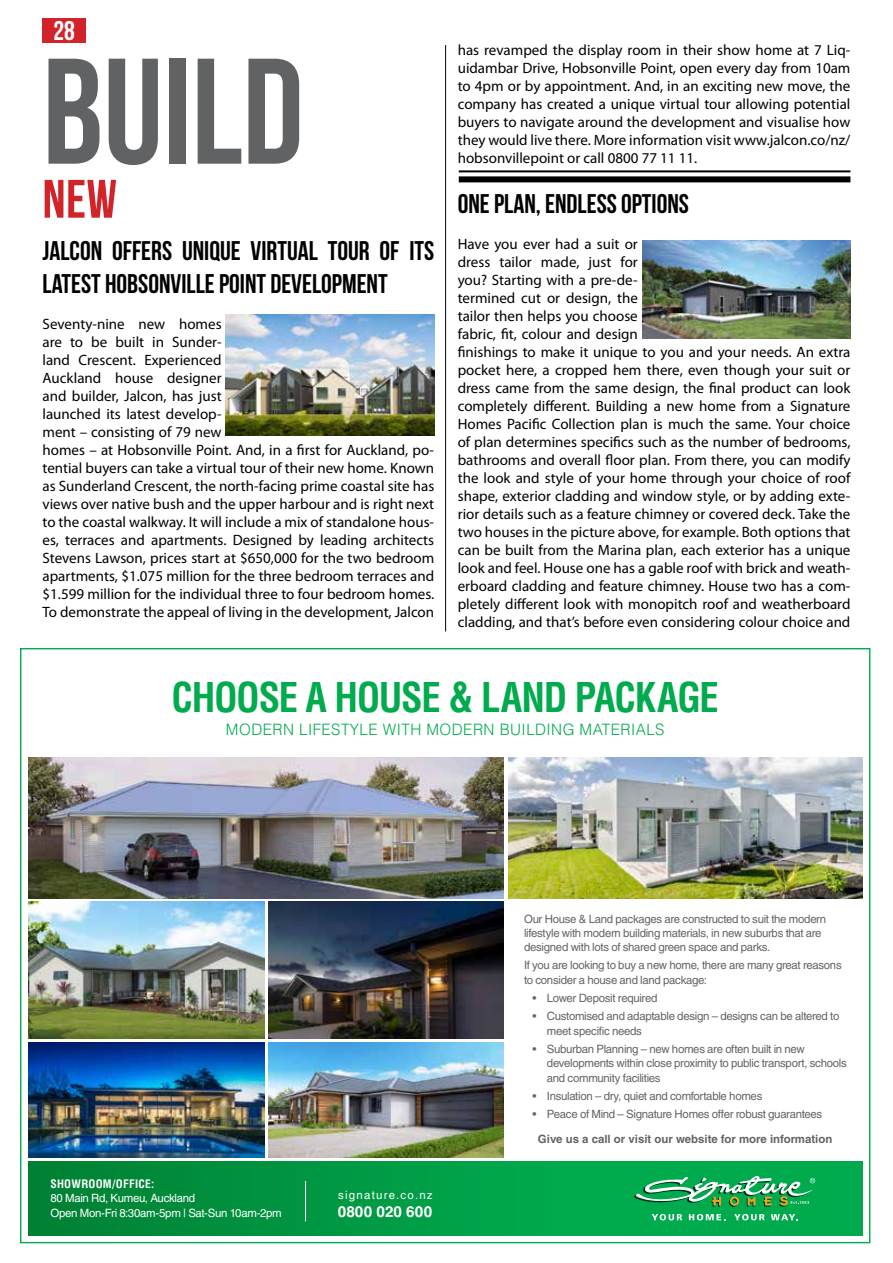
<style>
.page{position:relative;width:893px;height:1263px;background:#fff}
.page>*{position:absolute;margin:0;border:0;box-sizing:border-box;transform-origin:0 0}
.t1{font:150px "Bebas Neue";color:#616264}
.t2{font:54px "Bebas Neue";color:#d2232a}
.t3{font:700 condensed 40.05px "Helvetica LT Std";letter-spacing:-.03em;color:#00ab4e}
.t4{font:27px/32.4px "Bebas Neue";color:#000}
.t5{font:27px "Bebas Neue";color:#fff}
.t6{font:300 15.75px "Helvetica LT Std";letter-spacing:.03em;color:#00ab4e}
.t7{font:700 15.3px "Helvetica LT Std";color:#fff}
.t8{font:15px/18px "Myriad Pro";color:#000}
.t9{font:11.4px/14.2px "Helvetica LT Std";letter-spacing:-.025em;color:#636466}
.t10{font:11.4px/14.2px "Helvetica LT Std";letter-spacing:-.025em;color:#fff}
.t11{font:700 11.4px "Helvetica LT Std";color:#636466}
.t12{font:700 condensed 11.4px "Helvetica LT Std";letter-spacing:.02em;color:#fff}
.t13{font:11.4px "Helvetica LT Std";letter-spacing:.11em;color:#fff}
</style>
<div class="page">
<div style="left:43px;top:18px;width:43px;height:24px;background:#d2232a"></div>
<hr style="left:445px;top:45px;width:1px;height:586px;background:#000">
<hr style="left:459px;top:170px;width:391px;height:2px;background:#000">
<div style="left:459px;top:176px;width:391px;height:6px;background:#000"></div>
<div style="left:28px;top:1161px;width:834px;height:74px;background:#00ab4e"></div>
<div style="left:28px;top:1161px;width:533px;height:74px;background:linear-gradient(to right,#007f33,#00aa4d)"></div>
<hr style="left:305px;top:1181px;width:1px;height:40px;background:#fff">
<svg style="left:652px;top:1214px;width:30px;height:6px"></svg>
<svg style="left:734px;top:1214px;width:31px;height:6px"></svg>
<svg style="left:689px;top:1214px;width:37px;height:6px"></svg>
<svg style="left:771px;top:1214px;width:27px;height:6px"></svg>
<svg style="left:634px;top:1176px;width:181px;height:31px"></svg>
<img style="left:508px;top:758px;width:354px;height:140px">
<img style="left:28px;top:758px;width:476px;height:140px">
<img style="left:28px;top:901px;width:236px;height:138px">
<img style="left:268px;top:901px;width:236px;height:138px">
<img style="left:28px;top:1043px;width:236px;height:114px">
<img style="left:268px;top:1043px;width:236px;height:114px">
<img style="left:226px;top:315px;width:208px;height:120px">
<img style="left:642px;top:240px;width:208px;height:98px">
<h3 class="t5" style="left:53px;top:15px;width:23px">28</h3>
<h1 class="t1" style="left:43px;top:30px;width:263px">BUILD</h1>
<h2 class="t2" style="left:43px;top:169px;width:76px">NEW</h2>
<h3 class="t4" style="left:43px;top:234px;width:393px">JALCON OFFERS UNIQUE VIRTUAL TOUR OF ITS<br>LATEST HOBSONVILLE POINT DEVELOPMENT</h3>
<p class="t8" style="left:43px;top:314px;width:393px">Seventy-nine new homes<br>are to be built in Sunder-<br>land Crescent. Experienced<br>Auckland house designer<br>and builder, Jalcon, has just<br>launched its latest develop-<br>ment – consisting of 79 new<br>homes – at Hobsonville Point. And, in a first for Auckland, po&shy;tential buyers can take a virtual tour of their new home. Known as Sunderland Crescent, the north-facing prime coastal site has views over native bush and the upper harbour and is right next to the coastal walkway. It will include a mix of standalone hous&shy;es, terraces and apartments. Designed by leading architects Stevens Lawson, prices start at $650,000 for the two bedroom apartments, $1.075 million for the three bedroom terraces and $1.599 million for the individual three to four bedroom homes.<br>To demonstrate the appeal of living in the development, Jalcon</p>
<p class="t8" style="left:458px;top:41px;width:394px;text-align:justify">has revamped the display room in their show home at 7 Liq&shy;uidambar Drive, Hobsonville Point, open every day from 10am to 4pm or by appointment. And, in an exciting new move, the company has created a unique virtual tour allowing potential buyers to navigate around the development and visualise how they would live there. More information visit www.jalcon.co/nz/ hobsonvillepoint or call 0800 77 11 11.</p>
<h3 class="t4" style="left:458px;top:187px;width:233px">ONE PLAN, ENDLESS OPTIONS</h3>
<p class="t8" style="left:458px;top:235px;width:394px">Have you ever had a suit or<br>dress tailor made, just for<br>you? Starting with a pre-de-<br>termined cut or design, the<br>tailor then helps you choose<br>fabric, fit, colour and design<br>finishings to make it unique to you and your needs. An extra pocket here, a cropped hem there, even though your suit or dress came from the same design, the final product can look completely different. Building a new home from a Signature Homes Pacific Collection plan is much the same. Your choice of plan determines specifics such as the number of bedrooms, bathrooms and overall floor plan. From there, you can modify the look and style of your home through your choice of roof shape, exterior cladding and window style, or by adding exte&shy;rior details such as a feature chimney or covered deck. Take the two houses in the picture above, for example. Both options that can be built from the Marina plan, each exterior has a unique look and feel. House one has a gable roof with brick and weath&shy;erboard cladding and feature chimney. House two has a com&shy;pletely different look with monopitch roof and weatherboard cladding, and that’s before even considering colour choice and</p>
<h3 class="t3" style="left:172px;top:672px;width:549px">CHOOSE A HOUSE &amp; LAND PACKAGE</h3>
<p class="t6" style="left:226px;top:719px;width:440px">MODERN LIFESTYLE WITH MODERN BUILDING MATERIALS</p>
<p class="t9" style="left:524px;top:911px;width:304px">Our House &amp; Land packages are constructed to suit the modern lifestyle with modern building materials, in new suburbs that are designed with lots of shared green space and parks.</p>
<p class="t9" style="left:524px;top:958px;width:319px">If you are looking to buy a new home, there are many great reasons to consider a house and land package:</p>
<p class="t9" style="left:533px;top:991px;width:126px">• Lower Deposit required</p>
<p class="t9" style="left:547px;top:1009px;width:294px;text-indent:-14px">• Customised and adaptable design – designs can be altered to meet specific needs</p>
<p class="t9" style="left:547px;top:1042px;width:301px;text-indent:-14px">• Suburban Planning – new homes are often built in new developments within close proximity to public transport, schools and community facilities</p>
<p class="t9" style="left:533px;top:1089px;width:231px">• Insulation – dry, quiet and comfortable homes</p>
<p class="t9" style="left:533px;top:1107px;width:291px">• Peace of Mind – Signature Homes offer robust guarantees</p>
<p class="t12" style="left:50px;top:1177px;width:106px">SHOWROOM/OFFICE:</p>
<p class="t10" style="left:50px;top:1191px;width:233px">80 Main Rd, Kumeu, Auckland<br>Open Mon-Fri 8:30am-5pm | Sat-Sun 10am-2pm</p>
<p class="t13" style="left:338px;top:1189px;width:96px">signature.co.nz</p>
<p class="t7" style="left:338px;top:1202px;width:96px">0800 020 600</p>
<p class="t11" style="left:538px;top:1132px;width:296px">Give us a call or visit our website for more information</p>
</div>
